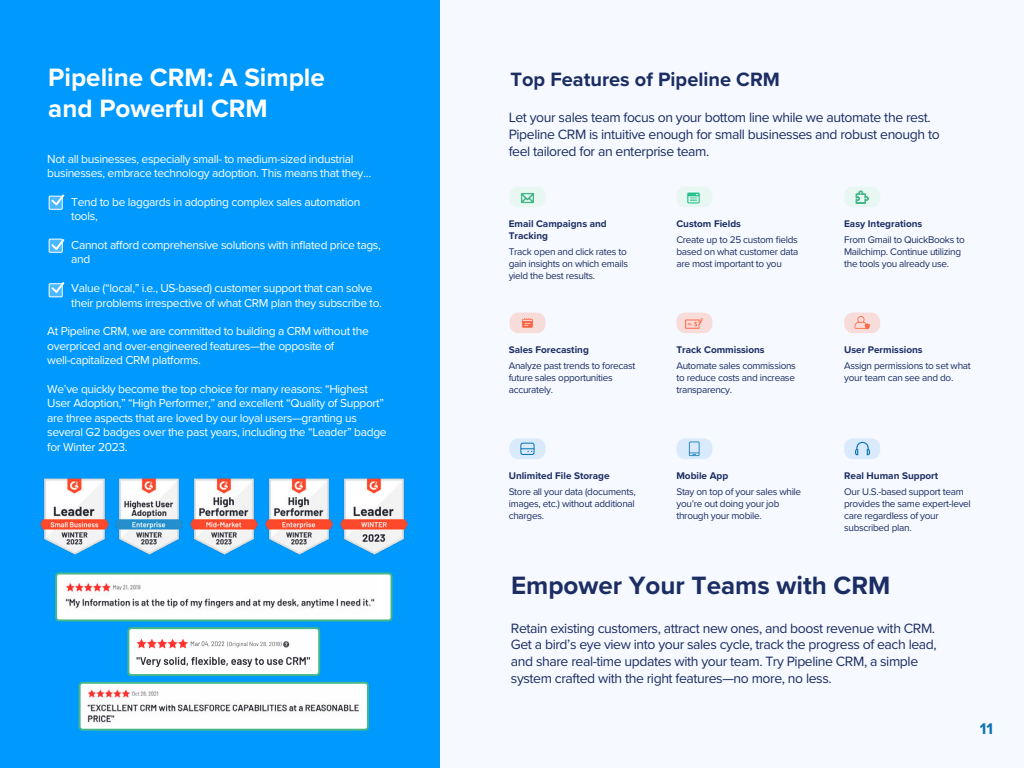
<style>
.page{position:relative;width:1024px;height:768px;background:#f6f9ff}
.page>*{position:absolute;margin:0;border:0;box-sizing:border-box;transform-origin:0 0}
.t1{font:700 26px/31.2px "Proxima Nova";color:#fff}
.t2{font:700 26px "Proxima Nova";color:#1b2d63}
.t3{font:700 20px "Proxima Nova";color:#1b2d63}
.t4{font:700 16px "Proxima Nova";color:#0771b2}
.t5{font:14px/16.8px "Proxima Nova";letter-spacing:-.03em;color:#1b2d63}
.t6{font:12px/14.4px "Proxima Nova";letter-spacing:-.03em;color:#fff}
.t7{font:10px/12px "Proxima Nova";letter-spacing:-.03em;color:#1b2d63}
.t8{font:700 10px/12px "Proxima Nova";color:#1b2d63}
</style>
<div class="page">
<div style="left:0;top:0;width:440px;height:768px;background:#009aff"></div>
<div style="left:49px;top:196px;width:14px;height:14px;border:1px solid #fff"></div>
<div style="left:49px;top:196px;width:13px;height:13px;background:#4cb8ff"></div>
<div style="left:49px;top:239px;width:14px;height:14px;border:1px solid #fff"></div>
<div style="left:49px;top:239px;width:13px;height:13px;background:#4cb8ff"></div>
<div style="left:49px;top:283px;width:14px;height:14px;border:1px solid #fff"></div>
<div style="left:49px;top:284px;width:13px;height:13px;background:#4cb8ff"></div>
<svg style="left:51px;top:194px;width:13px;height:12px"></svg>
<svg style="left:51px;top:239px;width:13px;height:11px"></svg>
<svg style="left:51px;top:282px;width:13px;height:11px"></svg>
<div style="left:56px;top:574px;width:336px;height:46px;background:#fff;border-radius:3px"></div>
<div style="left:55px;top:573px;width:338px;height:48px;border:2px solid #45b889;border-radius:3px"></div>
<img style="left:65px;top:581px;width:310px;height:28px">
<div style="left:128px;top:628px;width:191px;height:47px;background:#fff;border-radius:3px"></div>
<div style="left:127px;top:627px;width:193px;height:49px;border:2px solid #45b889;border-radius:3px"></div>
<img style="left:136px;top:638px;width:174px;height:30px">
<div style="left:80px;top:683px;width:288px;height:47px;background:#fff;border-radius:3px"></div>
<div style="left:79px;top:682px;width:290px;height:49px;border:2px solid #45b889;border-radius:3px"></div>
<img style="left:87px;top:686px;width:272px;height:37px">
<div style="left:510px;top:187px;width:35px;height:20px;background:#e8f7f2;border-radius:9px"></div>
<div style="left:676px;top:187px;width:36px;height:20px;background:#e8f7f2;border-radius:9px"></div>
<div style="left:844px;top:187px;width:36px;height:20px;background:#e8f7f2;border-radius:9px"></div>
<div style="left:510px;top:313px;width:35px;height:20px;background:#f7dcda;border-radius:9px"></div>
<div style="left:676px;top:313px;width:36px;height:20px;background:#f7dcda;border-radius:9px"></div>
<div style="left:844px;top:313px;width:36px;height:20px;background:#f7dcda;border-radius:9px"></div>
<div style="left:510px;top:438px;width:35px;height:21px;background:#d8eafc;border-radius:9px"></div>
<div style="left:676px;top:438px;width:36px;height:21px;background:#d8eafc;border-radius:9px"></div>
<div style="left:844px;top:438px;width:36px;height:21px;background:#d8eafc;border-radius:9px"></div>
<svg style="left:521px;top:193px;width:13px;height:10px"></svg>
<img style="left:687px;top:191px;width:13px;height:13px">
<svg style="left:856px;top:190px;width:13px;height:14px"></svg>
<svg style="left:522px;top:318px;width:11px;height:10px"></svg>
<svg style="left:685px;top:318px;width:18px;height:11px"></svg>
<svg style="left:855px;top:316px;width:15px;height:13px"></svg>
<div style="left:520px;top:443px;width:15px;height:12px;border:1px solid #0771b2;border-radius:2px"></div>
<svg style="left:521px;top:448px;width:13px;height:4px"></svg>
<svg style="left:689px;top:442px;width:11px;height:14px"></svg>
<svg style="left:855px;top:442px;width:15px;height:13px"></svg>
<img style="left:116px;top:478px;width:67px;height:77px">
<img style="left:265px;top:478px;width:68px;height:77px">
<img style="left:190px;top:478px;width:68px;height:77px">
<img style="left:340px;top:478px;width:68px;height:77px">
<img style="left:41px;top:478px;width:67px;height:77px">
<h1 class="t1" style="left:48px;top:63px;width:278px">Pipeline CRM: A Simple and Powerful CRM</h1>
<h2 class="t3" style="left:510px;top:71px;width:271px">Top Features of Pipeline CRM</h2>
<p class="t5" style="left:509px;top:110px;width:433px">Let your sales team focus on your bottom line while we automate the rest.<br>Pipeline CRM is intuitive enough for small businesses and robust enough to feel tailored for an enterprise team.</p>
<p class="t6" style="left:47px;top:152px;width:326px">Not all businesses, especially small- to medium-sized industrial businesses, embrace technology adoption. This means that they…</p>
<p class="t6" style="left:71px;top:195px;width:291px">Tend to be laggards in adopting complex sales automation tools,</p>
<p class="t6" style="left:71px;top:238px;width:311px">Cannot afford comprehensive solutions with inflated price tags, and</p>
<p class="t6" style="left:71px;top:282px;width:312px">Value (“local,” i.e., US-based) customer support that can solve their problems irrespective of what CRM plan they subscribe to.</p>
<p class="t6" style="left:47px;top:325px;width:323px">At Pipeline CRM, we are committed to building a CRM without the overpriced and over-engineered features—the opposite of well-capitalized CRM platforms.</p>
<p class="t6" style="left:47px;top:382px;width:341px">We’ve quickly become the top choice for many reasons: “Highest User Adoption,” “High Performer,” and excellent “Quality of Support” are three aspects that are loved by our loyal users—granting us several G2 badges over the past years, including the “Leader” badge for Winter 2023.</p>
<p class="t8" style="left:509px;top:218px;width:100px">Email Campaigns and<br>Tracking</p>
<p class="t7" style="left:509px;top:246px;width:121px;text-align:justify">Track open and click rates to gain insights on which emails yield the best results.</p>
<p class="t8" style="left:676px;top:218px;width:66px">Custom Fields</p>
<p class="t7" style="left:676px;top:234px;width:124px;text-align:justify">Create up to 25 custom fields based on what customer data are most important to you</p>
<p class="t8" style="left:844px;top:218px;width:80px">Easy Integrations</p>
<p class="t7" style="left:844px;top:234px;width:122px">From Gmail to QuickBooks to<br>Mailchimp. Continue utilizing the tools you already use.</p>
<p class="t8" style="left:509px;top:344px;width:82px">Sales Forecasting</p>
<p class="t7" style="left:509px;top:360px;width:128px">Analyze past trends to forecast future sales opportunities accurately.</p>
<p class="t8" style="left:676px;top:344px;width:90px">Track Commissions</p>
<p class="t7" style="left:676px;top:360px;width:121px;text-align:justify">Automate sales commissions to reduce costs and increase transparency.</p>
<p class="t8" style="left:844px;top:344px;width:80px">User Permissions</p>
<p class="t7" style="left:844px;top:360px;width:128px">Assign permissions to set what your team can see and do.</p>
<p class="t8" style="left:509px;top:470px;width:102px">Unlimited File Storage</p>
<p class="t7" style="left:509px;top:486px;width:129px;text-align:justify">Store all your data (documents, images, etc.) without additional charges.</p>
<p class="t8" style="left:676px;top:470px;width:53px">Mobile App</p>
<p class="t7" style="left:676px;top:486px;width:126px">Stay on top of your sales while you’re out doing your job through your mobile.</p>
<p class="t8" style="left:844px;top:470px;width:96px">Real Human Support</p>
<p class="t7" style="left:844px;top:486px;width:128px">Our U.S.-based support team provides the same expert-level care regardless of your subscribed plan.</p>
<h1 class="t2" style="left:511px;top:575px;width:381px">Empower Your Teams with CRM</h1>
<p class="t5" style="left:511px;top:620px;width:427px">Retain existing customers, attract new ones, and boost revenue with CRM.<br>Get a bird’s eye view into your sales cycle, track the progress of each lead, and share real-time updates with your team. Try Pipeline CRM, a simple system crafted with the right features—no more, no less.</p>
<h3 class="t4" style="left:980px;top:722px;width:15px">11</h3>
</div>
